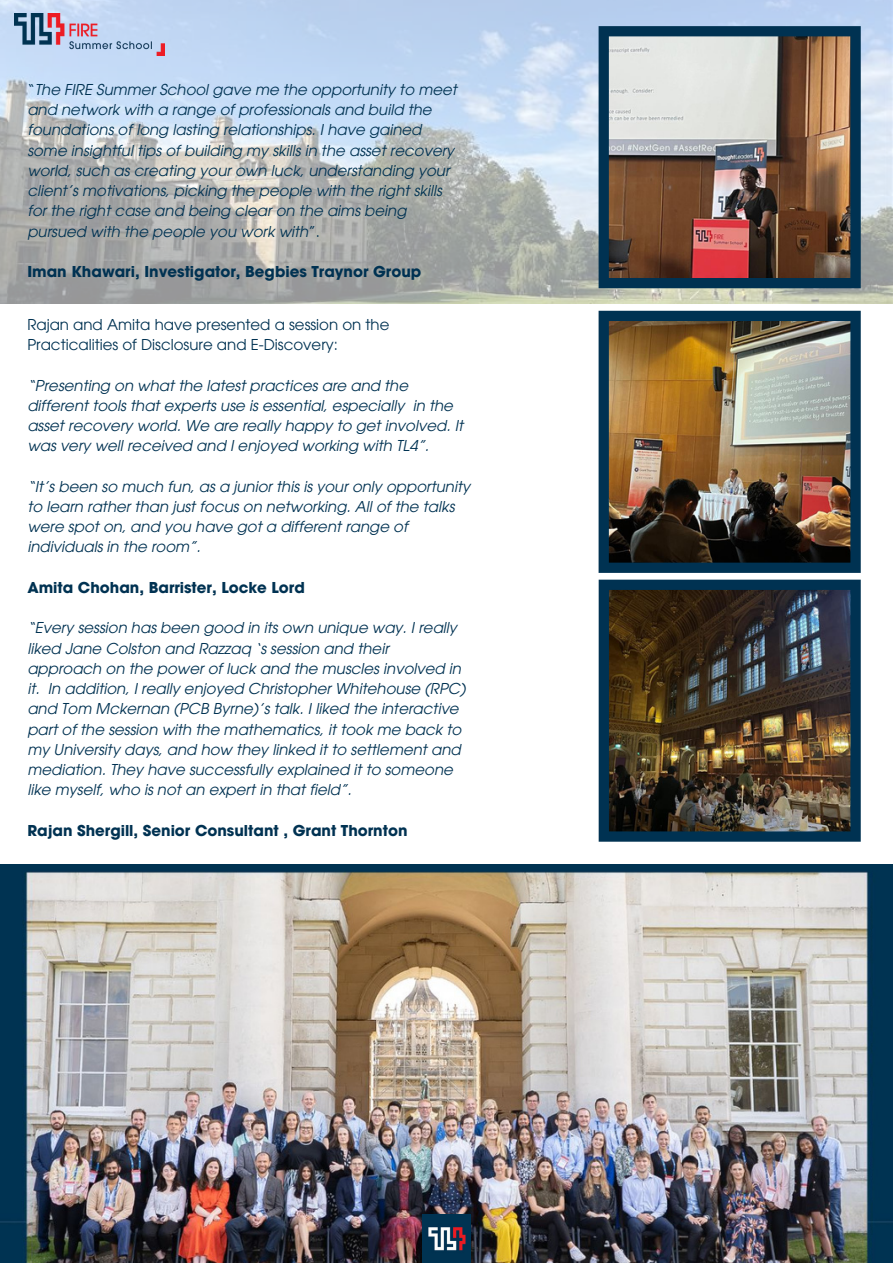
<style>
.page{position:relative;width:893px;height:1264px;background:#fff}
.page>*{position:absolute;margin:0;border:0;box-sizing:border-box;transform-origin:0 0}
.t1{font:italic 15px/20.2px "ITC Avant Garde Pro";color:#003252}
.t2{font:700 15px "ITC Avant Garde Pro";color:#003252}
.t3{font:15px/20.2px "ITC Avant Garde Pro";color:#003252}
.s1{font-style:normal}
</style>
<div class="page">
<img style="left:0;top:0;width:892px;height:303px">
<img style="left:14px;top:14px;width:150px;height:41px">
<img style="left:598px;top:26px;width:262px;height:262px">
<img style="left:598px;top:311px;width:262px;height:262px">
<img style="left:598px;top:579px;width:262px;height:262px">
<img style="left:0;top:864px;width:892px;height:398px">
<img style="left:422px;top:1214px;width:48px;height:48px">
<p class="t1" style="left:27px;top:81px;width:431px"><span class="s1">“</span>The FIRE Summer School gave me the opportunity to meet and network with a range of professionals and build the foundations of long lasting relationships. I have gained some insightful tips of building my skills in the asset recovery world, such as creating your own luck, understanding your client’s motivations, picking the people with the right skills for the right case and being clear on the aims being pursued with the people you work with<span class="s1">”.</span></p>
<p class="t2" style="left:27px;top:266px;width:395px">Iman Khawari, Investigator, Begbies Traynor Group</p>
<p class="t3" style="left:27px;top:316px;width:363px">Rajan and Amita have presented a session on the<br>Practicalities of Disclosure and E-Discovery:</p>
<p class="t1" style="left:27px;top:377px;width:437px">“Presenting on what the latest practices are and the different tools that experts use is essential, especially in the asset recovery world. We are really happy to get involved. It was very well received and I enjoyed working with TL4”.</p>
<p class="t1" style="left:27px;top:478px;width:444px">“It’s been so much fun, as a junior this is your only opportunity to learn rather than just focus on networking. All of the talks were spot on, and you have got a different range of individuals in the room”.</p>
<p class="t2" style="left:27px;top:582px;width:279px">Amita Chohan, Barrister, Locke Lord</p>
<p class="t1" style="left:27px;top:619px;width:439px">“Every session has been good in its own unique way. I really liked Jane Colston and Razzaq ‘s session and their approach on the power of luck and the muscles involved in it. In addition, I really enjoyed Christopher Whitehouse (RPC) and Tom Mckernan (PCB Byrne)’s talk. I liked the interactive part of the session with the mathematics, it took me back to my University days, and how they linked it to settlement and mediation. They have successfully explained it to someone like myself, who is not an expert in that field”.</p>
<p class="t2" style="left:27px;top:824px;width:381px">Rajan Shergill, Senior Consultant , Grant Thornton</p>
</div>
